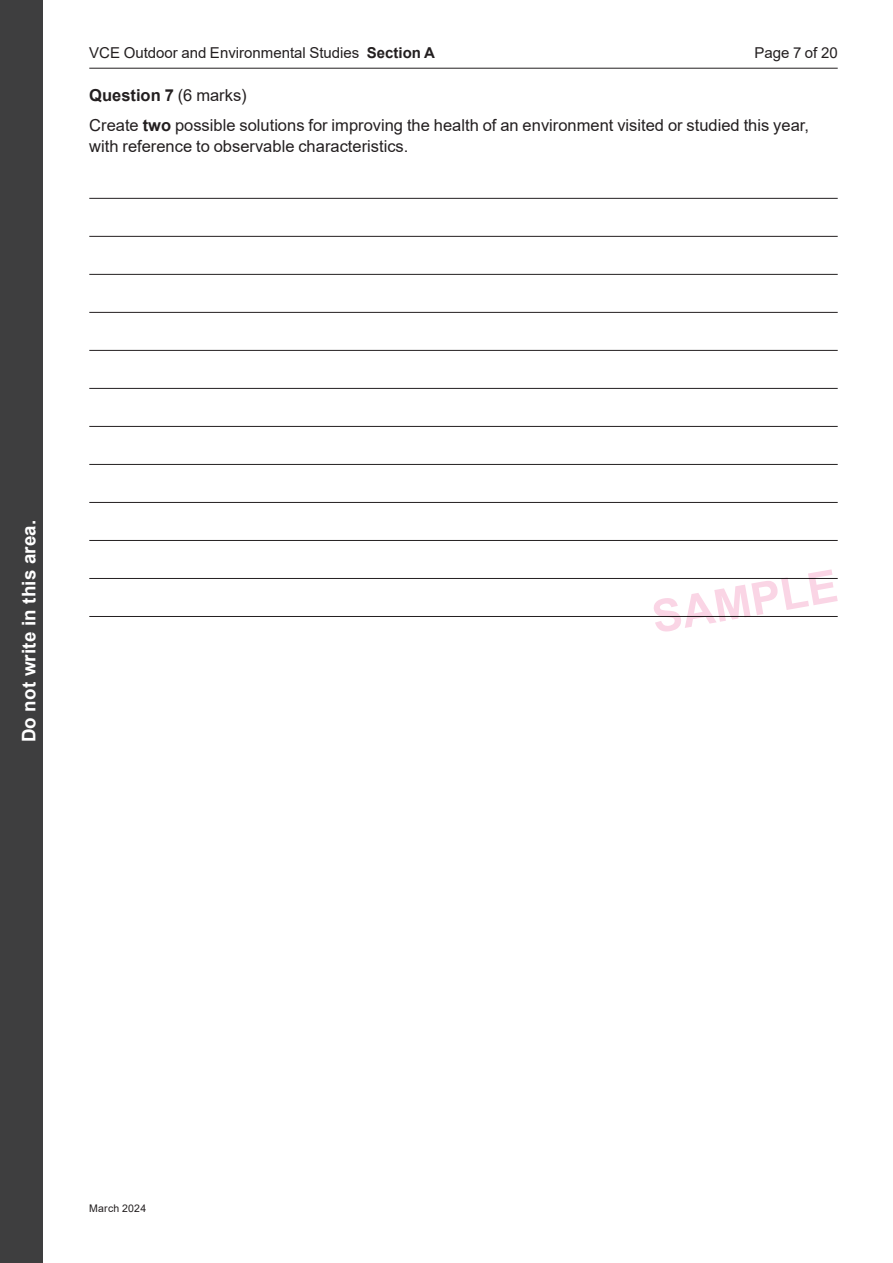
<style>
.page{position:relative;width:893px;height:1263px;background:#fff}
.page>*{position:absolute;margin:0;border:0;box-sizing:border-box;transform-origin:0 0}
.t1{font:700 18.75px "Arial";letter-spacing:.01em;color:#fff}
.t2{font:16.5px/29.5px "Arial";color:#231f20}
.t3{font:15px "Arial";color:#231f20}
.t4{font:10.5px "Arial";letter-spacing:.02em;color:#231f20}
.s1{font-weight:700}
</style>
<div class="page">
<hr style="left:89px;top:68px;width:749px;height:1px;background:#231f20">
<hr style="left:89px;top:198px;width:749px;height:1px;background:#231f20">
<hr style="left:89px;top:236px;width:749px;height:1px;background:#231f20">
<hr style="left:89px;top:274px;width:749px;height:1px;background:#231f20">
<hr style="left:89px;top:312px;width:749px;height:1px;background:#231f20">
<hr style="left:89px;top:350px;width:749px;height:1px;background:#231f20">
<hr style="left:89px;top:388px;width:749px;height:1px;background:#231f20">
<hr style="left:89px;top:426px;width:749px;height:1px;background:#231f20">
<hr style="left:89px;top:464px;width:749px;height:1px;background:#231f20">
<hr style="left:89px;top:502px;width:749px;height:1px;background:#231f20">
<hr style="left:89px;top:540px;width:749px;height:1px;background:#231f20">
<hr style="left:89px;top:578px;width:749px;height:1px;background:#231f20">
<hr style="left:89px;top:616px;width:749px;height:1px;background:#231f20">
<div style="left:0;top:0;width:43px;height:1263px;background:#3e3e3f"></div>
<svg style="left:654px;top:569px;width:184px;height:63px"></svg>
<p class="t3" style="left:89px;top:42px;width:347px">VCE Outdoor and Environmental Studies <span class="s1">Section A</span></p>
<p class="t3" style="left:754px;top:42px;width:85px">Page 7 of 20</p>
<p class="t2" style="left:89px;top:81px;width:721px"><span class="s1">Question 7</span> (6 marks)<br>Create <span class="s1">two</span> possible solutions for improving the health of an environment visited or studied this year,</p>
<p class="t2" style="left:89px;top:131px;width:321px">with reference to observable characteristics.</p>
<p class="t1" style="left:16px;top:742px;width:224px;rotate:-90deg">Do not write in this area.</p>
<p class="t4" style="left:89px;top:1201px;width:58px">March 2024</p>
</div>
